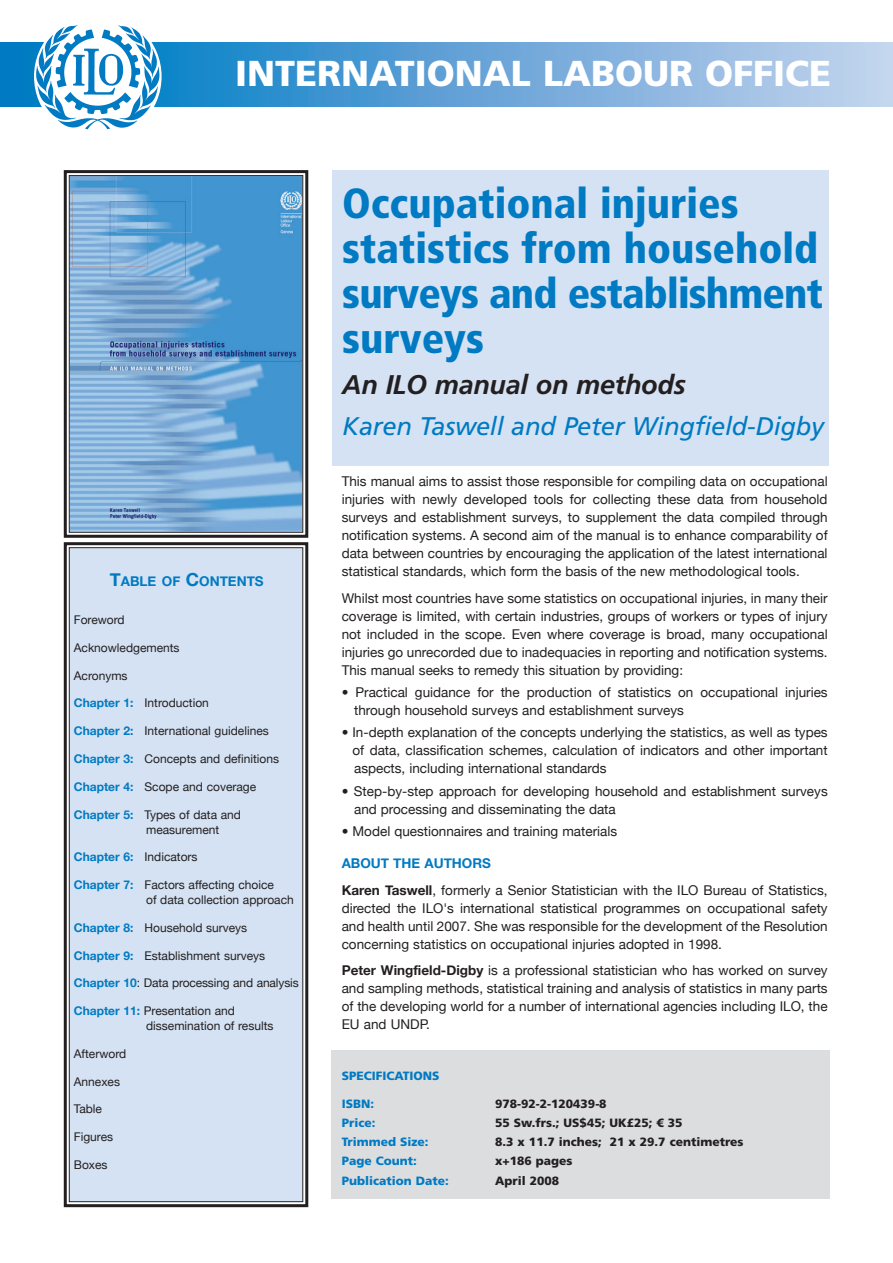
<style>
.page{position:relative;width:893px;height:1263px;background:#fff}
.page>*{position:absolute;margin:0;border:0;box-sizing:border-box;transform-origin:0 0}
.t1{font:900 condensed 42px/45px "Frutiger LT Std";color:#007ac2}
.t2{font:900 36px "Frutiger LT Std";color:#fff}
.t3{font:italic 700 27px "Frutiger LT Std";letter-spacing:-.01em;color:#231f20}
.t4{font:italic 25.5px "Frutiger LT Std";letter-spacing:-.01em;color:#007ac2}
.t5{font:13.5px/18px "Helvetica Neue";color:#231f20;text-align:justify}
.t6{font:700 13.5px "Helvetica Neue";color:#007ac2}
.t7{font:12px/15px "Helvetica Neue";color:#231f20}
.t8{font:900 12px "Frutiger LT Std";color:#231f20}
.t9{font:900 12px "Frutiger LT Std";color:#007ac2}
.s1{font-size:18px}
.s2{font-weight:700;color:#007ac2}
.s3{font-weight:700}
</style>
<div class="page">
<div style="left:332px;top:170px;width:497px;height:296px;background:#d4e2f3"></div>
<svg style="left:0;top:43px;width:893px;height:63px;background:#69a7d9"></svg>
<svg style="left:63px;top:170px;width:246px;height:368px;background:#75a8d1"></svg>
<div style="left:69px;top:175px;width:234px;height:358px;border:1px solid #231f20"></div>
<div style="left:63px;top:542px;width:246px;height:666px;background:#d4e2f3"></div>
<div style="left:69px;top:547px;width:234px;height:655px;border:1px solid #231f20"></div>
<div style="left:332px;top:1050px;width:498px;height:149px;background:#dcdddf"></div>
<img style="left:34px;top:25px;width:128px;height:105px">
<h2 class="t2" style="left:235px;top:52px;width:598px">INTERNATIONAL LABOUR OFFICE</h2>
<p class="t6" style="left:110px;top:572px;width:155px"><span class="s1">T</span>ABLE OF <span class="s1">C</span>ONTENTS</p>
<p class="t7" style="left:74px;top:612px;width:52px">Foreword</p>
<p class="t7" style="left:74px;top:640px;width:107px">Acknowledgements</p>
<p class="t7" style="left:74px;top:668px;width:55px">Acronyms</p>
<p class="t7" style="left:74px;top:695px;width:137px"><span class="s2">Chapter 1:</span> Introduction</p>
<p class="t7" style="left:74px;top:723px;width:197px"><span class="s2">Chapter 2:</span> International guidelines</p>
<p class="t7" style="left:74px;top:751px;width:207px"><span class="s2">Chapter 3:</span> Concepts and definitions</p>
<p class="t7" style="left:74px;top:779px;width:184px"><span class="s2">Chapter 4:</span> Scope and coverage</p>
<p class="t7" style="left:146px;top:806px;width:96px;text-indent:-72px"><span class="s2">Chapter 5:</span> Types of data and measurement</p>
<p class="t7" style="left:74px;top:849px;width:125px"><span class="s2">Chapter 6:</span> Indicators</p>
<p class="t7" style="left:146px;top:877px;width:149px;text-indent:-72px"><span class="s2">Chapter 7:</span> Factors affecting choice<br>of data collection approach</p>
<p class="t7" style="left:74px;top:920px;width:175px"><span class="s2">Chapter 8:</span> Household surveys</p>
<p class="t7" style="left:74px;top:947px;width:193px"><span class="s2">Chapter 9:</span> Establishment surveys</p>
<p class="t7" style="left:74px;top:975px;width:226px"><span class="s2">Chapter 10</span>: Data processing and analysis</p>
<p class="t7" style="left:146px;top:1003px;width:129px;text-indent:-72px"><span class="s2">Chapter 11:</span> Presentation and dissemination of results</p>
<p class="t7" style="left:74px;top:1046px;width:54px">Afterword</p>
<p class="t7" style="left:74px;top:1074px;width:48px">Annexes</p>
<p class="t7" style="left:74px;top:1101px;width:30px">Table</p>
<p class="t7" style="left:74px;top:1129px;width:41px">Figures</p>
<p class="t7" style="left:74px;top:1157px;width:35px">Boxes</p>
<h1 class="t1" style="left:342px;top:181px;width:482px">Occupational injuries statistics from household surveys and establishment surveys</h1>
<h3 class="t3" style="left:342px;top:369px;width:345px">An ILO manual on methods</h3>
<h3 class="t4" style="left:342px;top:411px;width:483px">Karen Taswell and Peter Wingfield-Digby</h3>
<p class="t5" style="left:342px;top:472px;width:488px">This manual aims to assist those responsible for compiling data on occupational injuries with newly developed tools for collecting these data from household surveys and establishment surveys, to supplement the data compiled through notification systems. A second aim of the manual is to enhance comparability of data between countries by encouraging the application of the latest international statistical standards, which form the basis of the new methodological tools.</p>
<p class="t5" style="left:342px;top:589px;width:487px">Whilst most countries have some statistics on occupational injuries, in many their coverage is limited, with certain industries, groups of workers or types of injury not included in the scope. Even where coverage is broad, many occupational injuries go unrecorded due to inadequacies in reporting and notification systems.<br>This manual seeks to remedy this situation by providing:</p>
<p class="t5" style="left:354px;top:683px;width:475px;text-indent:-12px">• Practical guidance for the production of statistics on occupational injuries through household surveys and establishment surveys</p>
<p class="t5" style="left:353px;top:723px;width:477px;text-indent:-11px">• In-depth explanation of the concepts underlying the statistics, as well as types of data, classification schemes, calculation of indicators and other important aspects, including international standards</p>
<p class="t5" style="left:354px;top:782px;width:475px;text-indent:-12px">• Step-by-step approach for developing household and establishment surveys and processing and disseminating the data</p>
<p class="t5" style="left:342px;top:822px;width:277px">• Model questionnaires and training materials</p>
<p class="t5" style="left:342px;top:850px;width:488px;line-height:26.5px"><span class="s2">ABOUT THE AUTHORS<br></span><span class="s3">Karen Taswell</span>, formerly a Senior Statistician with the ILO Bureau of Statistics,</p>
<p class="t5" style="left:342px;top:899px;width:487px">directed the ILO's international statistical programmes on occupational safety and health until 2007. She was responsible for the development of the Resolution concerning statistics on occupational injuries adopted in 1998.</p>
<p class="t5" style="left:342px;top:961px;width:487px"><span class="s3">Peter Wingfield-Digby</span> is a professional statistician who has worked on survey and sampling methods, statistical training and analysis of statistics in many parts of the developing world for a number of international agencies including ILO, the EU and UNDP.</p>
<p class="t9" style="left:342px;top:1068px;width:23px">Specifications</p>
<p class="t9" style="left:342px;top:1096px;width:34px">ISBN:</p>
<p class="t8" style="left:495px;top:1096px;width:113px">978-92-2-120439-8</p>
<p class="t9" style="left:342px;top:1115px;width:35px">Price:</p>
<p class="t8" style="left:495px;top:1115px;width:189px">55 Sw.frs.; US$45; UK£25; € 35</p>
<p class="t9" style="left:342px;top:1135px;width:88px">Trimmed Size:</p>
<p class="t8" style="left:495px;top:1135px;width:250px">8.3 x 11.7 inches; 21 x 29.7 centimetres</p>
<p class="t9" style="left:342px;top:1154px;width:77px">Page Count:</p>
<p class="t8" style="left:495px;top:1154px;width:79px">x+186 pages</p>
<p class="t9" style="left:342px;top:1173px;width:109px">Publication Date:</p>
<p class="t8" style="left:495px;top:1173px;width:66px">April 2008</p>
</div>
